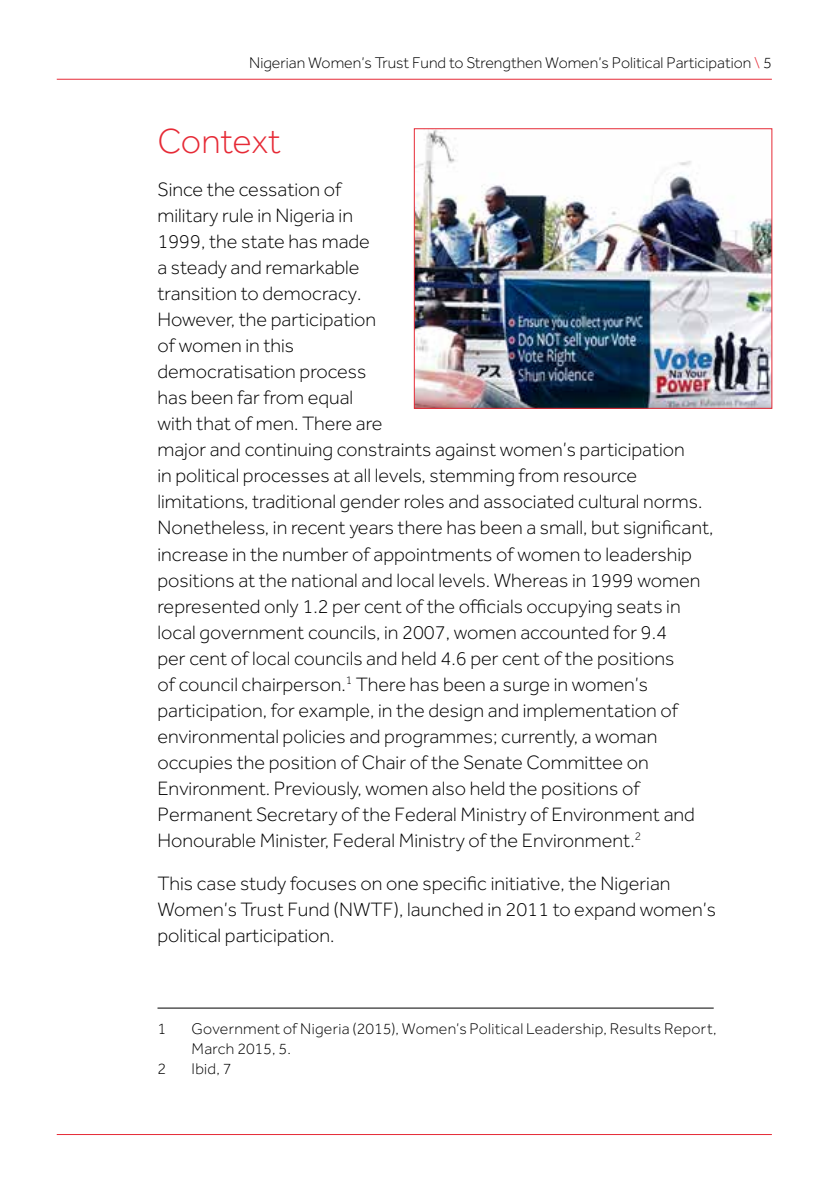
<style>
.page{position:relative;width:840px;height:1191px;background:#fff}
.page>*{position:absolute;margin:0;border:0;box-sizing:border-box;transform-origin:0 0}
.t1{font:300 36px "Effra";color:#e62a36}
.t2{font:300 20px/26px "Effra";color:#000}
.t3{font:300 16px/20px "Effra";color:#000}
.s1{color:#e62a36}
</style>
<div class="page">
<hr style="left:57px;top:79px;width:714px;height:1px;background:#e62a36">
<hr style="left:57px;top:1134px;width:714px;height:1px;background:#e62a36">
<hr style="left:157px;top:1007px;width:556px;height:1px;background:#000">
<img style="left:416px;top:130px;width:353px;height:276px">
<div style="left:414px;top:128px;width:357px;height:280px;border:1px solid #e62a36"></div>
<p class="t3" style="left:249px;top:52px;width:524px">Nigerian Women’s Trust Fund to Strengthen Women’s Political Participation <span class="s1">\</span> 5</p>
<h1 class="t1" style="left:157px;top:121px;width:125px">Context</h1>
<p class="t2" style="left:157px;top:177px;width:557px">Since the cessation of<br>military rule in Nigeria in<br>1999, the state has made<br>a steady and remarkable<br>transition to democracy.<br>However, the participation<br>of women in this<br>democratisation process<br>has been far from equal<br>with that of men. There are<br>major and continuing constraints against women’s participation<br>in political processes at all levels, stemming from resource limitations, traditional gender roles and associated cultural norms.<br>Nonetheless, in recent years there has been a small, but significant, increase in the number of appointments of women to leadership positions at the national and local levels. Whereas in 1999 women represented only 1.2 per cent of the officials occupying seats in local government councils, in 2007, women accounted for 9.4<br>per cent of local councils and held 4.6 per cent of the positions<br>of council chairperson.<sup>1</sup> There has been a surge in women’s participation, for example, in the design and implementation of environmental policies and programmes; currently, a woman occupies the position of Chair of the Senate Committee on Environment. Previously, women also held the positions of Permanent Secretary of the Federal Ministry of Environment and Honourable Minister, Federal Ministry of the Environment.<sup>2</sup></p>
<p class="t2" style="left:157px;top:870px;width:559px">This case study focuses on one specific initiative, the Nigerian<br>Women’s Trust Fund (NWTF), launched in 2011 to expand women’s political participation.</p>
<p class="t3" style="left:157px;top:1018px;width:10px">1</p>
<p class="t3" style="left:191px;top:1018px;width:526px">Government of Nigeria (2015), Women’s Political Leadership, Results Report,<br>March 2015, 5.</p>
<p class="t3" style="left:157px;top:1058px;width:10px">2</p>
<p class="t3" style="left:191px;top:1058px;width:42px">Ibid, 7</p>
</div>
